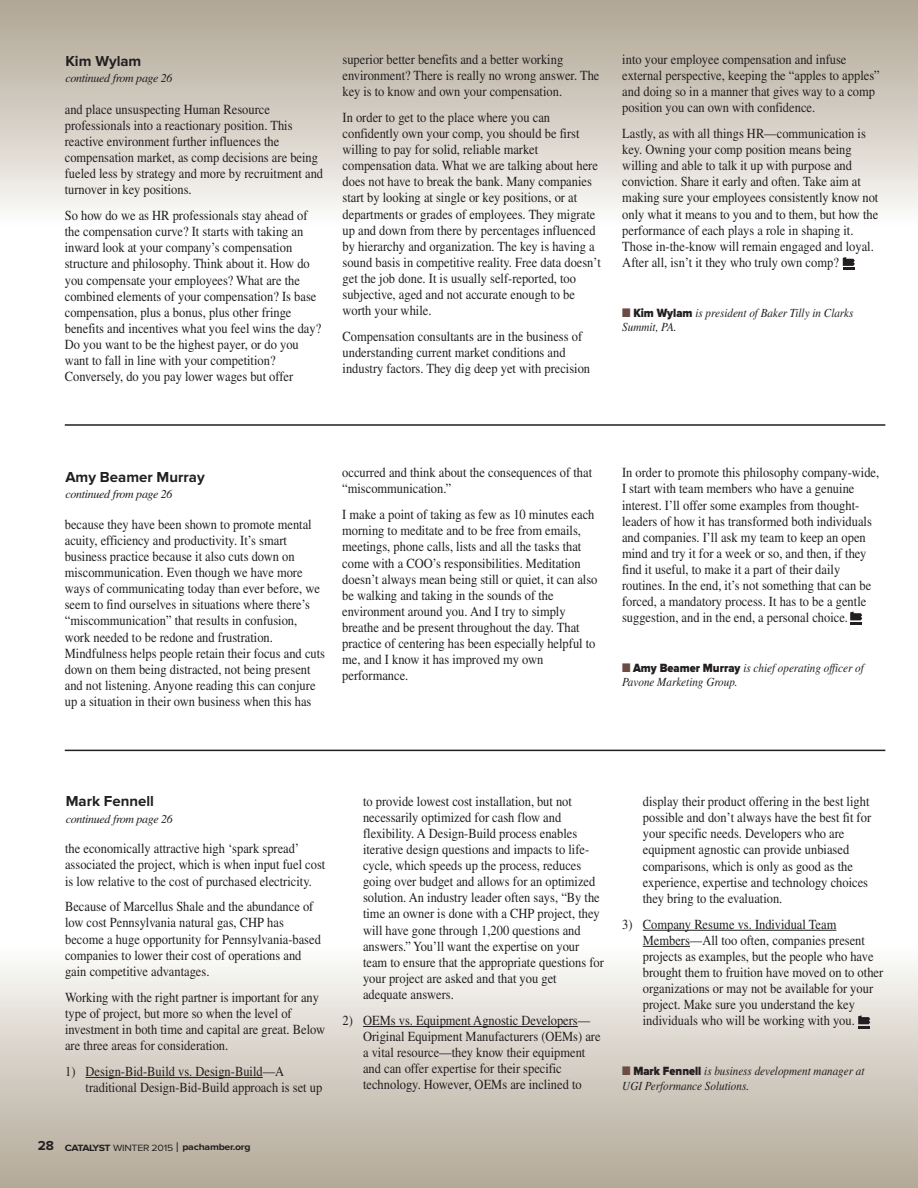
<style>
.page{position:relative;width:918px;height:1188px;background:#fff}
.page>*{position:absolute;margin:0;border:0;box-sizing:border-box;transform-origin:0 0}
.t1{font:700 15px "Proxima Nova";color:#231f20}
.t2{font:13.8px/16px "Times";color:#231f20;scale:.9 1}
.t3{font:italic 12.3px/14.2px "Times";color:#231f20;scale:.9 1}
.t4{font:italic 12px "Times";letter-spacing:-.025em;color:#231f20}
.t5{font:700 9.45px "Proxima Nova";letter-spacing:-.025em;color:#231f20;scale:1.11 1}
.s1{color:#6c4c44}
.s2{font-family:"Proxima Nova";font-weight:900;font-style:normal}
.s3{font-size:13.5px}
.s4{font-weight:400}
.s5{font-weight:400;font-size:14.7px}
</style>
<div class="page">
<div style="left:0;top:949px;width:918px;height:239px;background:linear-gradient(to bottom,#faf9f7,#b1a796)"></div>
<div style="left:0;top:0;width:918px;height:224px;background:linear-gradient(to bottom,#aea392,#f9f8f6)"></div>
<hr style="left:86px;top:1077px;width:177px;height:1px;background:#231f20">
<hr style="left:363px;top:1026px;width:215px;height:1px;background:#231f20">
<hr style="left:643px;top:930px;width:193px;height:1px;background:#231f20">
<hr style="left:643px;top:946px;width:47px;height:1px;background:#231f20">
<svg style="left:858px;top:1015px;width:12px;height:13px"></svg>
<svg style="left:850px;top:612px;width:12px;height:13px"></svg>
<svg style="left:843px;top:257px;width:12px;height:13px"></svg>
<hr style="left:65px;top:424px;width:820px;height:2px;background:#231f20">
<hr style="left:65px;top:750px;width:820px;height:1px;background:#231f20">
<p class="t1" style="left:65px;top:54px;width:78px">Kim Wylam</p>
<p class="t4" style="left:65px;top:74px;width:109px">continued from page 26</p>
<p class="t2" style="left:65px;top:102px;width:289px">and place unsuspecting Human Resource professionals into a reactionary position. This reactive environment further influences the compensation market, as comp decisions are being fueled less by strategy and more by recruitment and turnover in key positions.</p>
<p class="t2" style="left:65px;top:209px;width:286px">So how do we as HR professionals stay ahead of the compensation curve? It starts with taking an inward look at your company’s compensation structure and philosophy. Think about it. How do you compensate your employees? What are the combined elements of your compensation? Is base compensation, plus a bonus, plus other fringe benefits and incentives what you feel wins the day?<br>Do you want to be the highest payer, or do you want to fall in line with your competition?<br>Conversely, do you pay lower wages but offer</p>
<p class="t2" style="left:343px;top:52px;width:287px">superior better benefits and a better working environment? There is really no wrong answer. The key is to know and own your compensation.</p>
<p class="t2" style="left:343px;top:111px;width:289px">In order to get to the place where you can confidently own your comp, you should be first willing to pay for solid, reliable market compensation data. What we are talking about here does not have to break the bank. Many companies start by looking at single or key positions, or at departments or grades of employees. They migrate up and down from there by percentages influenced by hierarchy and organization. The key is having a sound basis in competitive reality. Free data doesn’t get the job done. It is usually self-reported, too subjective, aged and not accurate enough to be worth your while.</p>
<p class="t2" style="left:343px;top:330px;width:277px">Compensation consultants are in the business of understanding current market conditions and industry factors. They dig deep yet with precision</p>
<p class="t2" style="left:622px;top:52px;width:288px">into your employee compensation and infuse external perspective, keeping the “apples to apples” and doing so in a manner that gives way to a comp position you can own with confidence.</p>
<p class="t2" style="left:622px;top:127px;width:286px">Lastly, as with all things HR—communication is key. Owning your comp position means being willing and able to talk it up with purpose and conviction. Share it early and often. Take aim at making sure your employees consistently know not only what it means to you and to them, but how the performance of each plays a role in shaping it.<br>Those in-the-know will remain engaged and loyal.<br>After all, isn’t it they who truly own comp?</p>
<p class="t3" style="left:622px;top:307px;width:258px"><span class="s1">■</span> <span class="s2">Kim Wylam</span> is president of Baker Tilly in Clarks<br>Summit, PA.</p>
<p class="t1" style="left:65px;top:470px;width:141px">Amy Beamer Murray</p>
<p class="t4" style="left:65px;top:490px;width:109px">continued from page 26</p>
<p class="t2" style="left:65px;top:517px;width:291px">because they have been shown to promote mental acuity, efficiency and productivity. It’s smart business practice because it also cuts down on miscommunication. Even though we have more ways of communicating today than ever before, we seem to find ourselves in situations where there’s “miscommunication” that results in confusion, work needed to be redone and frustration.<br>Mindfulness helps people retain their focus and cuts down on them being distracted, not being present and not listening. Anyone reading this can conjure up a situation in their own business when this has</p>
<p class="t2" style="left:342px;top:466px;width:279px">occurred and think about the consequences of that “miscommunication.”</p>
<p class="t2" style="left:342px;top:508px;width:285px">I make a point of taking as few as 10 minutes each morning to meditate and to be free from emails, meetings, phone calls, lists and all the tasks that come with a COO’s responsibilities. Meditation doesn’t always mean being still or quiet, it can also be walking and taking in the sounds of the environment around you. And I try to simply breathe and be present throughout the day. That practice of centering has been especially helpful to me, and I know it has improved my own performance.</p>
<p class="t2" style="left:622px;top:466px;width:287px">In order to promote this philosophy company-wide, I start with team members who have a genuine interest. I’ll offer some examples from thought&shy;leaders of how it has transformed both individuals and companies. I’ll ask my team to keep an open mind and try it for a week or so, and then, if they find it useful, to make it a part of their daily routines. In the end, it’s not something that can be forced, a mandatory process. It has to be a gentle suggestion, and in the end, a personal choice.</p>
<p class="t3" style="left:622px;top:662px;width:270px"><span class="s1">■</span> <span class="s2">Amy Beamer Murray</span> is chief operating officer of<br>Pavone Marketing Group.</p>
<p class="t1" style="left:66px;top:794px;width:90px">Mark Fennell</p>
<p class="t4" style="left:66px;top:815px;width:109px">continued from page 26</p>
<p class="t2" style="left:65px;top:842px;width:291px">the economically attractive high ‘spark spread’ associated the project, which is when input fuel cost is low relative to the cost of purchased electricity.</p>
<p class="t2" style="left:65px;top:900px;width:286px">Because of Marcellus Shale and the abundance of low cost Pennsylvania natural gas, CHP has become a huge opportunity for Pennsylvania-based companies to lower their cost of operations and gain competitive advantages.</p>
<p class="t2" style="left:65px;top:990px;width:290px">Working with the right partner is important for any type of project, but more so when the level of investment in both time and capital are great. Below are three areas for consideration.</p>
<p class="t2" style="left:86px;top:1065px;width:265px;text-indent:-21px">1) Design-Bid-Build vs. Design-Build—A traditional Design-Bid-Build approach is set up</p>
<p class="t2" style="left:363px;top:794px;width:269px">to provide lowest cost installation, but not necessarily optimized for cash flow and flexibility. A Design-Build process enables iterative design questions and impacts to life&shy;cycle, which speeds up the process, reduces going over budget and allows for an optimized solution. An industry leader often says, “By the time an owner is done with a CHP project, they will have gone through 1,200 questions and answers.” You’ll want the expertise on your team to ensure that the appropriate questions for your project are asked and that you get adequate answers.</p>
<p class="t2" style="left:363px;top:1014px;width:265px;text-indent:-21px">2) OEMs vs. Equipment Agnostic Developers— Original Equipment Manufacturers (OEMs) are a vital resource—they know their equipment and can offer expertise for their specific technology. However, OEMs are inclined to</p>
<p class="t5" style="left:38px;top:1143px;width:193px"><span class="s3">28</span> CATALYST <span class="s4">WINTER 2015</span> <span class="s5">I</span> pachamber.org</p>
<p class="t2" style="left:643px;top:795px;width:255px">display their product offering in the best light possible and don’t always have the best fit for your specific needs. Developers who are equipment agnostic can provide unbiased comparisons, which is only as good as the experience, expertise and technology choices they bring to the evaluation.</p>
<p class="t2" style="left:643px;top:917px;width:269px;text-indent:-21px">3) Company Resume vs. Individual Team Members—All too often, companies present projects as examples, but the people who have brought them to fruition have moved on to other organizations or may not be available for your project. Make sure you understand the key individuals who will be working with you.</p>
<p class="t3" style="left:622px;top:1065px;width:271px"><span class="s1">■</span> <span class="s2">Mark Fennell</span> is business development manager at<br>UGI Performance Solutions.</p>
</div>
